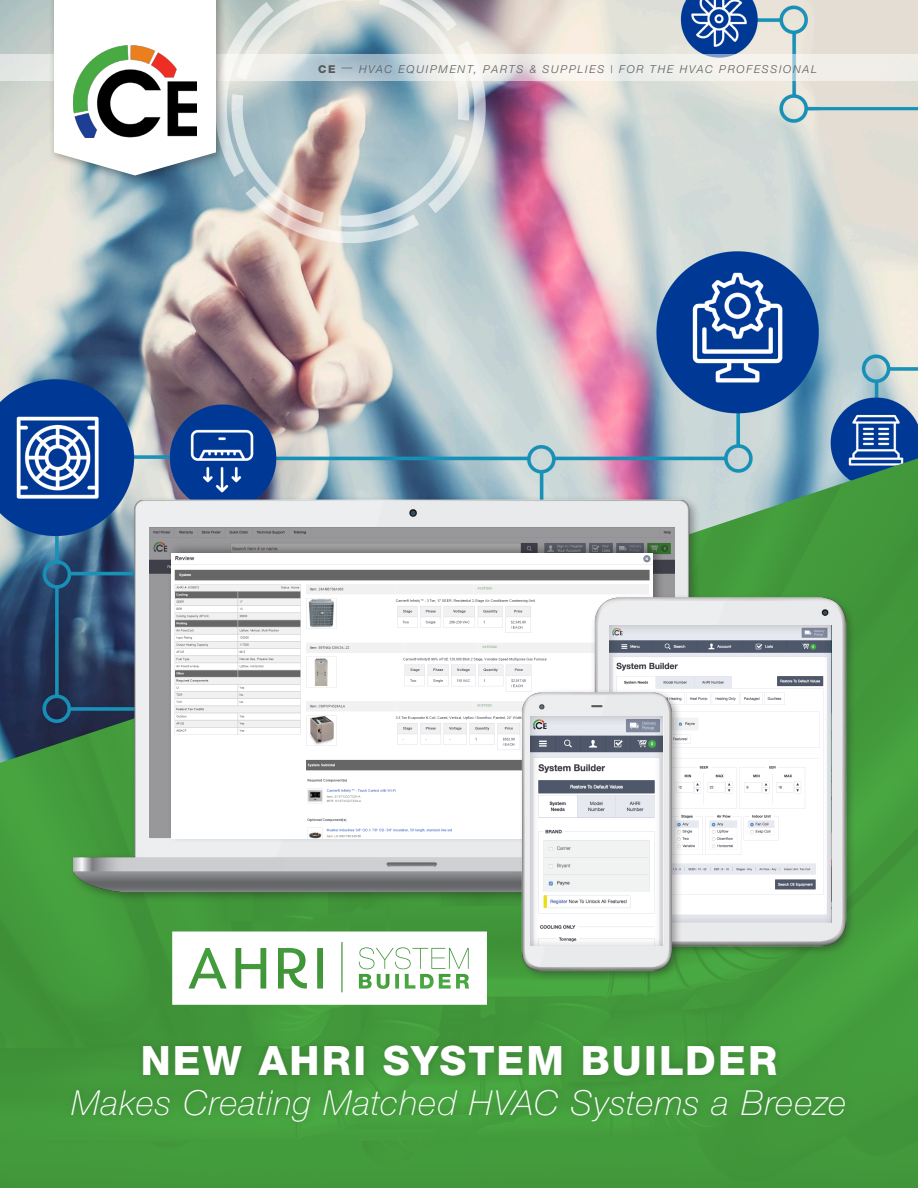
<style>
.page{position:relative;width:918px;height:1188px;background:#fff}
.page>*{position:absolute;margin:0;border:0;box-sizing:border-box;transform-origin:0 0}
.t1{font:800 40.5px "Helvetica Neue";letter-spacing:.055em;color:#fff}
.t2{font:italic 100 34.5px "Helvetica Neue";letter-spacing:.03em;color:#fff}
.t3{font:italic 300 10.8px "Helvetica Neue";letter-spacing:.16em;color:#57585a}
.s1{font-weight:800;font-style:normal}
</style>
<div class="page">
<img style="left:0;top:0;width:918px;height:449px">
<img style="left:842px;top:403px;width:68px;height:46px">
<svg style="left:0;top:54px;width:918px;height:27px;background:#e5e7e6"></svg>
<div style="left:48px;top:0;width:179px;height:186px;background:#231f20;opacity:.4"></div>
<svg style="left:54px;top:0;width:162px;height:176px"></svg>
<img style="left:73px;top:45px;width:124px;height:92px">
<img style="left:0;top:458px;width:918px;height:730px">
<img style="left:59px;top:482px;width:707px;height:428px">
<svg style="left:149px;top:528px;width:526px;height:310px;background:#939295"></svg>
<div style="left:168px;top:542px;width:497px;height:301px;background:#231f20;opacity:.4"></div>
<img style="left:171px;top:553px;width:482px;height:285px">
<div style="left:64px;top:1037px;width:789px;height:93px;background:#231f20;opacity:.2"></div>
<svg style="left:172px;top:932px;width:315px;height:73px"></svg>
<img style="left:582px;top:582px;width:277px;height:378px">
<div style="left:608px;top:625px;width:225px;height:297px;background:#231f20;opacity:.25"></div>
<img style="left:510px;top:680px;width:174px;height:301px">
<div style="left:529px;top:715px;width:135px;height:231px;background:#231f20;opacity:.25"></div>
<img style="left:171px;top:409px;width:103px;height:103px">
<img style="left:679px;top:0;width:79px;height:58px">
<img style="left:0;top:390px;width:125px;height:135px">
<img style="left:664px;top:253px;width:148px;height:148px">
<p class="t3" style="left:318px;top:62px;width:500px"><span class="s1">CE</span> — HVAC EQUIPMENT, PARTS &amp; SUPPLIES | FOR THE HVAC PROFESSIONAL</p>
<p class="t1" style="left:141px;top:1036px;width:638px">NEW AHRI SYSTEM BUILDER</p>
<p class="t2" style="left:71px;top:1084px;width:777px">Makes Creating Matched HVAC Systems a Breeze</p>
</div>
